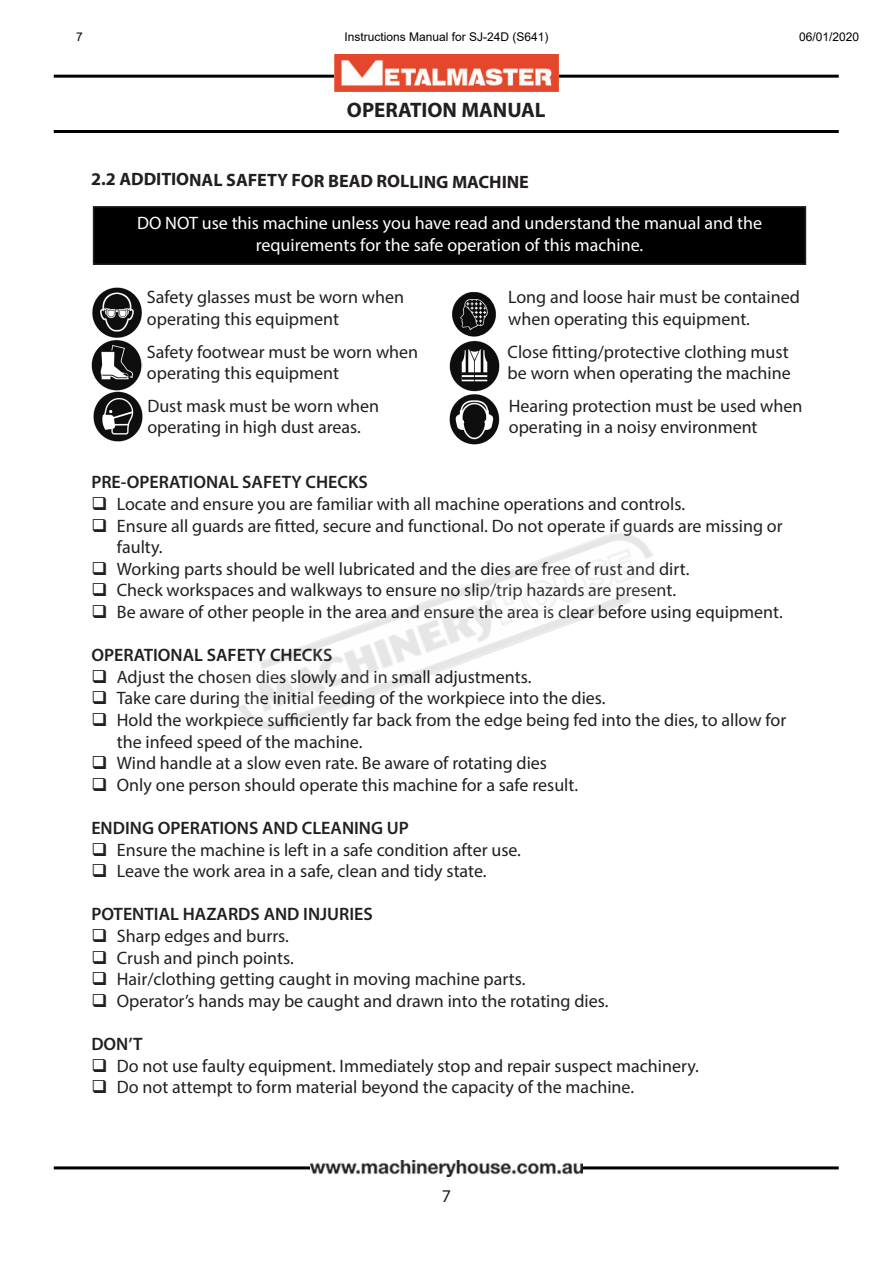
<style>
.page{position:relative;width:893px;height:1263px;background:#fff}
.page>*{position:absolute;margin:0;border:0;box-sizing:border-box;transform-origin:0 0}
.t1{font:700 21px "Myriad Pro";color:#231f20}
.t2{font:18px/21.6px "Myriad Pro";color:#231f20}
.t3{font:600 18px "Myriad Pro";color:#231f20}
.t4{font:18px/21.6px "Myriad Pro";color:#fff;text-align:center}
.t5{font:700 18px "Myriad Pro";letter-spacing:-.01em;color:#231f20}
.t6{font:12px "Arial";color:#000}
</style>
<div class="page">
<hr style="left:54px;top:75px;width:785px;height:3px;background:#000">
<img style="left:334px;top:55px;width:224px;height:37px">
<hr style="left:54px;top:1166px;width:785px;height:3px;background:#000">
<hr style="left:54px;top:130px;width:785px;height:3px;background:#000">
<img style="left:310px;top:1160px;width:272px;height:17px">
<div style="left:94px;top:207px;width:711px;height:57px;background:#000"></div>
<div style="left:93px;top:206px;width:713px;height:59px;border:2px solid #231f20"></div>
<img style="left:91px;top:287px;width:52px;height:103px">
<img style="left:93px;top:392px;width:50px;height:50px">
<img style="left:452px;top:292px;width:44px;height:45px">
<img style="left:449px;top:341px;width:51px;height:103px">
<img style="left:238px;top:532px;width:416px;height:199px">
<p class="t6" style="left:76px;top:28px;width:8px">7</p>
<p class="t6" style="left:344px;top:28px;width:206px">Instructions Manual for SJ-24D (S641)</p>
<p class="t6" style="left:799px;top:28px;width:62px">06/01/2020</p>
<p class="t1" style="left:347px;top:97px;width:200px">OPERATION MANUAL</p>
<p class="t5" style="left:91px;top:169px;width:439px">2.2 ADDITIONAL SAFETY FOR BEAD ROLLING MACHINE</p>
<p class="t4" style="left:137px;top:212px;width:626px">DO NOT use this machine unless you have read and understand the manual and the requirements for the safe operation of this machine.</p>
<p class="t2" style="left:147px;top:286px;width:259px">Safety glasses must be worn when</p>
<p class="t2" style="left:147px;top:307px;width:194px">operating this equipment</p>
<p class="t2" style="left:508px;top:286px;width:293px">Long and loose hair must be contained when operating this equipment.</p>
<p class="t2" style="left:147px;top:341px;width:273px">Safety footwear must be worn when operating this equipment</p>
<p class="t2" style="left:508px;top:341px;width:285px">Close fitting/protective clothing must be worn when operating the machine</p>
<p class="t2" style="left:509px;top:394px;width:295px">Hearing protection must be used when operating in a noisy environment</p>
<p class="t3" style="left:91px;top:471px;width:278px">PRE-OPERATIONAL SAFETY CHECKS</p>
<p class="t2" style="left:91px;top:493px;width:595px">❑ Locate and ensure you are familiar with all machine operations and controls.</p>
<p class="t2" style="left:117px;top:514px;width:667px;text-indent:-26px">❑ Ensure all guards are fitted, secure and functional. Do not operate if guards are missing or faulty.</p>
<p class="t2" style="left:91px;top:558px;width:600px">❑ Working parts should be well lubricated and the dies are free of rust and dirt.</p>
<p class="t2" style="left:91px;top:579px;width:586px">❑ Check workspaces and walkways to ensure no slip/trip hazards are present.</p>
<p class="t2" style="left:91px;top:601px;width:693px">❑ Be aware of other people in the area and ensure the area is clear before using equipment.</p>
<p class="t3" style="left:91px;top:644px;width:243px">OPERATIONAL SAFETY CHECKS</p>
<p class="t2" style="left:91px;top:666px;width:442px">❑ Adjust the chosen dies slowly and in small adjustments.</p>
<p class="t2" style="left:91px;top:687px;width:516px">❑ Take care during the initial feeding of the workpiece into the dies.</p>
<p class="t2" style="left:117px;top:709px;width:671px;text-indent:-26px">❑ Hold the workpiece sufficiently far back from the edge being fed into the dies, to allow for the infeed speed of the machine.</p>
<p class="t2" style="left:91px;top:752px;width:457px">❑ Wind handle at a slow even rate. Be aware of rotating dies</p>
<p class="t2" style="left:91px;top:774px;width:488px">❑ Only one person should operate this machine for a safe result.</p>
<p class="t3" style="left:91px;top:816px;width:319px">ENDING OPERATIONS AND CLEANING UP</p>
<p class="t2" style="left:91px;top:838px;width:431px">❑ Ensure the machine is left in a safe condition after use.</p>
<p class="t2" style="left:91px;top:860px;width:397px">❑ Leave the work area in a safe, clean and tidy state.</p>
<p class="t3" style="left:91px;top:903px;width:283px">POTENTIAL HAZARDS AND INJURIES</p>
<p class="t2" style="left:91px;top:925px;width:199px">❑ Sharp edges and burrs.</p>
<p class="t2" style="left:91px;top:946px;width:204px">❑ Crush and pinch points.</p>
<p class="t2" style="left:91px;top:968px;width:436px">❑ Hair/clothing getting caught in moving machine parts.</p>
<p class="t2" style="left:91px;top:990px;width:519px">❑ Operator’s hands may be caught and drawn into the rotating dies.</p>
<p class="t3" style="left:91px;top:1032px;width:53px">DON’T</p>
<p class="t2" style="left:91px;top:1054px;width:609px">❑ Do not use faulty equipment. Immediately stop and repair suspect machinery.</p>
<p class="t2" style="left:91px;top:1076px;width:544px">❑ Do not attempt to form material beyond the capacity of the machine.</p>
<p class="t2" style="left:147px;top:394px;width:233px">Dust mask must be worn when</p>
<p class="t2" style="left:147px;top:416px;width:215px">operating in high dust areas.</p>
<p class="t2" style="left:442px;top:1185px;width:11px">7</p>
</div>
